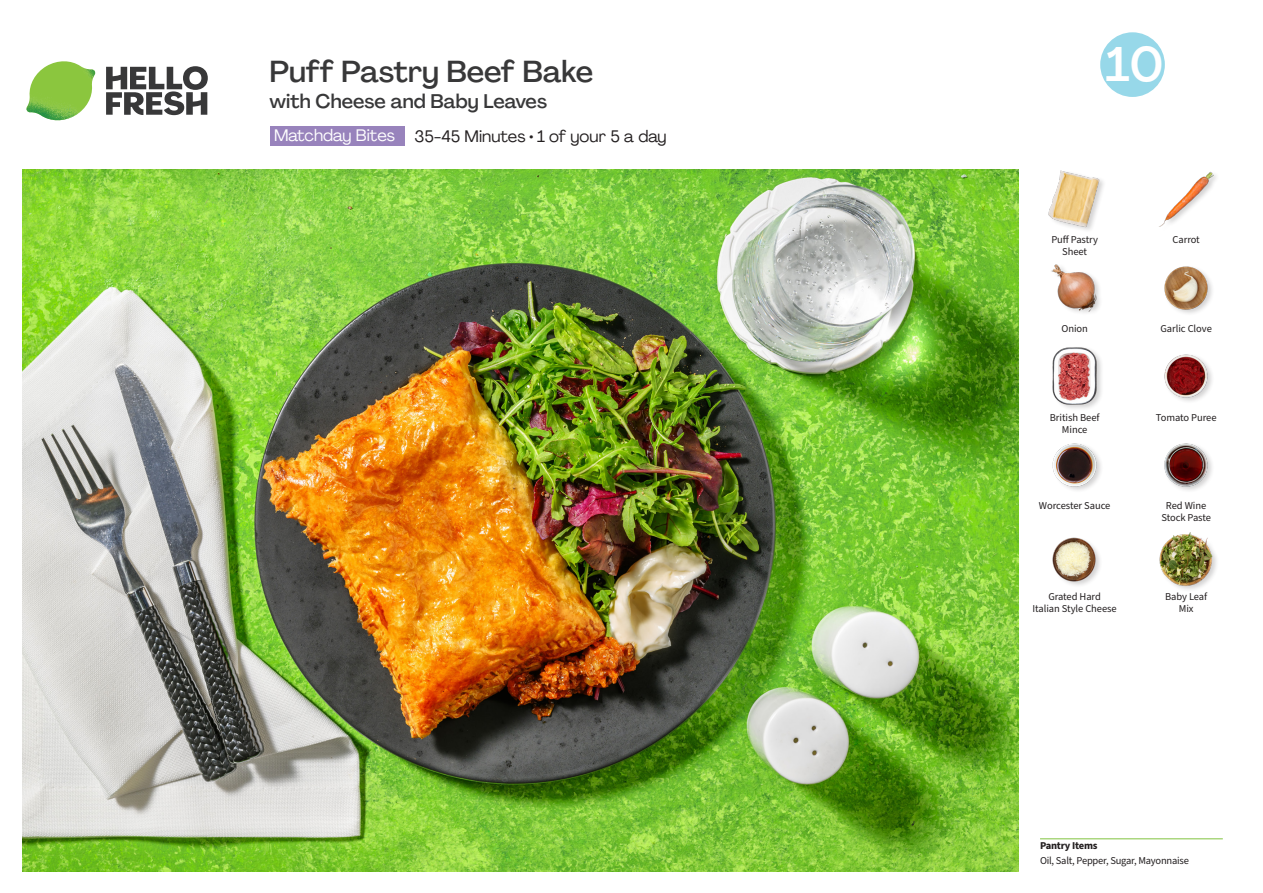
<style>
.page{position:relative;width:1263px;height:893px;background:#fff}
.page>*{position:absolute;margin:0;border:0;box-sizing:border-box;transform-origin:0 0}
._24_Recipe_Nr_Bag{font:500 48px "Agrandir";color:#fff}
._15_Titel_UK{font:500 30px "Agrandir";letter-spacing:-.005em;color:#383839}
._15_Titel_UK-2{font:500 19.5px "Agrandir";color:#383839}
._02_Box_Type{font:16.5px "Agrandir";color:#231f20}
._02_Box_Type-2{font:16.5px "Agrandir";color:#fff}
._18_FRONT_ingredients_UK{font:10.5px/12px "Source Sans Pro";letter-spacing:-.005em;color:#231f20;text-align:center}
._14_Allergene_Text_7pt{font:10.5px "Source Sans Pro";letter-spacing:-.02em;color:#231f20}
._14_Allergene_Text_7pt-2{font:700 10.5px "Source Sans Pro";letter-spacing:-.02em;color:#231f20}
</style>
<div class="page">
<svg style="left:106px;top:66px;width:102px;height:49px"></svg>
<img style="left:26px;top:61px;width:69px;height:59px">
<img style="left:22px;top:170px;width:997px;height:702px">
<hr style="left:1040px;top:838px;width:183px;height:1px;background:#81c340">
<div style="left:270px;top:126px;width:134px;height:20px;background:#9883bc"></div>
<img style="left:1052px;top:537px;width:48px;height:48px">
<div style="left:1159px;top:532px;width:61px;height:61px;background:#231f20;opacity:.2"></div>
<img style="left:1159px;top:532px;width:56px;height:56px">
<div style="left:1052px;top:346px;width:52px;height:66px;background:#231f20;opacity:.2"></div>
<img style="left:1052px;top:347px;width:51px;height:58px">
<img style="left:1052px;top:443px;width:49px;height:47px">
<img style="left:1164px;top:443px;width:48px;height:47px">
<img style="left:1164px;top:354px;width:48px;height:47px">
<img style="left:1048px;top:170px;width:55px;height:58px">
<img style="left:1051px;top:264px;width:49px;height:49px">
<img style="left:1164px;top:266px;width:48px;height:48px">
<img style="left:1159px;top:171px;width:56px;height:56px">
<svg style="left:1100px;top:32px;width:65px;height:65px"></svg>
<p class="_15_Titel_UK" style="left:270px;top:53px;width:325px">Puff Pastry Beef Bake</p>
<p class="_15_Titel_UK-2" style="left:270px;top:89px;width:279px">with Cheese and Baby Leaves</p>
<p class="_02_Box_Type-2" style="left:274px;top:125px;width:122px">Matchday Bites</p>
<p class="_02_Box_Type" style="left:414px;top:126px;width:254px">35-45 Minutes • 1 of your 5 a day</p>
<p class="_24_Recipe_Nr_Bag" style="left:1105px;top:35px;width:60px">10</p>
<p class="_18_FRONT_ingredients_UK" style="left:1051px;top:234px;width:48px">Puff Pastry<br>Sheet</p>
<p class="_18_FRONT_ingredients_UK" style="left:1172px;top:234px;width:29px">Carrot</p>
<p class="_18_FRONT_ingredients_UK" style="left:1061px;top:323px;width:28px">Onion</p>
<p class="_18_FRONT_ingredients_UK" style="left:1160px;top:323px;width:53px">Garlic Clove</p>
<p class="_18_FRONT_ingredients_UK" style="left:1050px;top:411px;width:51px">British Beef</p>
<p class="_18_FRONT_ingredients_UK" style="left:1156px;top:411px;width:62px">Tomato Puree</p>
<p class="_18_FRONT_ingredients_UK" style="left:1062px;top:423px;width:27px">Mince</p>
<p class="_18_FRONT_ingredients_UK" style="left:1039px;top:500px;width:73px">Worcester Sauce</p>
<p class="_18_FRONT_ingredients_UK" style="left:1032px;top:591px;width:86px">Grated Hard<br>Italian Style Cheese</p>
<p class="_18_FRONT_ingredients_UK" style="left:1161px;top:500px;width:51px">Red Wine<br>Stock Paste</p>
<p class="_18_FRONT_ingredients_UK" style="left:1165px;top:591px;width:44px">Baby Leaf<br>Mix</p>
<p class="_14_Allergene_Text_7pt-2" style="left:1040px;top:839px;width:59px">Pantry Items</p>
<p class="_14_Allergene_Text_7pt" style="left:1040px;top:854px;width:150px">Oil, Salt, Pepper, Sugar, Mayonnaise</p>
</div>
